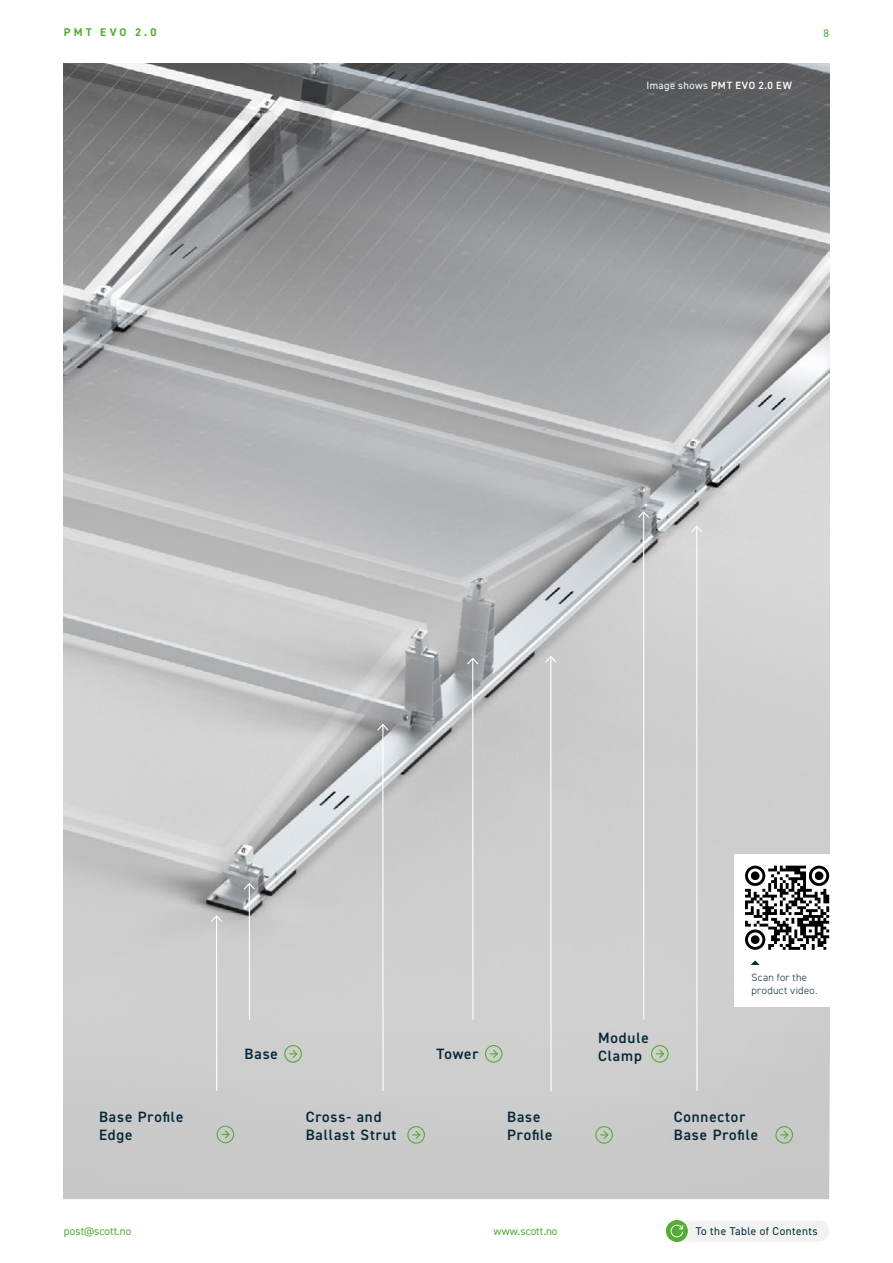
<style>
.page{position:relative;width:893px;height:1263px;background:#fff}
.page>*{position:absolute;margin:0;border:0;box-sizing:border-box;transform-origin:0 0}
.t1{font:600 15px/18px "DIN2014";letter-spacing:.06em;color:#042736}
.t2{font:11.25px "DIN2014";color:#52ae32}
.t3{font:11.25px "DIN2014";letter-spacing:.04em;color:#042736}
.t4{font:700 11.25px "DIN2014";letter-spacing:.285em;color:#52ae32}
.t5{font:300 10.5px/13.5px "DIN2014";letter-spacing:.035em;color:#042736}
.t6{font:600 10.5px "DIN2014";letter-spacing:.065em;color:#fff}
.s1{font-weight:400}
</style>
<div class="page">
<img style="left:64px;top:64px;width:765px;height:1135px">
<svg style="left:666px;top:1220px;width:21px;height:21px"></svg>
<div style="left:666px;top:1220px;width:21px;height:21px;border:1px solid #52ae32;border-radius:50%"></div>
<svg style="left:671px;top:1220px;width:158px;height:21px"></svg>
<div style="left:734px;top:855px;width:106px;height:152px;background:#fff"></div>
<svg style="left:745px;top:866px;width:84px;height:84px"></svg>
<div style="left:751px;top:935px;width:8px;height:9px;background:#000;border-radius:4px"></div>
<svg style="left:751px;top:960px;width:9px;height:5px"></svg>
<hr style="left:696px;top:526px;width:1px;height:565px;background:#fff">
<svg style="left:690px;top:525px;width:14px;height:9px"></svg>
<hr style="left:550px;top:656px;width:2px;height:435px;background:#fff">
<svg style="left:544px;top:655px;width:14px;height:9px"></svg>
<hr style="left:643px;top:512px;width:1px;height:507px;background:#fff">
<svg style="left:637px;top:510px;width:13px;height:9px"></svg>
<hr style="left:472px;top:658px;width:1px;height:361px;background:#fff">
<svg style="left:466px;top:657px;width:14px;height:9px"></svg>
<hr style="left:382px;top:725px;width:2px;height:366px;background:#fff">
<svg style="left:376px;top:723px;width:14px;height:9px"></svg>
<hr style="left:249px;top:884px;width:1px;height:135px;background:#fff">
<svg style="left:243px;top:882px;width:13px;height:9px"></svg>
<hr style="left:216px;top:916px;width:1px;height:175px;background:#fff">
<svg style="left:210px;top:914px;width:13px;height:9px"></svg>
<div style="left:284px;top:1045px;width:18px;height:18px;border:1px solid #52ae32;border-radius:50%"></div>
<svg style="left:289px;top:1049px;width:9px;height:10px"></svg>
<div style="left:407px;top:1126px;width:18px;height:18px;border:1px solid #52ae32;border-radius:50%"></div>
<svg style="left:413px;top:1130px;width:8px;height:10px"></svg>
<div style="left:595px;top:1126px;width:18px;height:18px;border:1px solid #52ae32;border-radius:50%"></div>
<svg style="left:600px;top:1130px;width:9px;height:10px"></svg>
<div style="left:651px;top:1045px;width:18px;height:18px;border:1px solid #52ae32;border-radius:50%"></div>
<svg style="left:656px;top:1049px;width:9px;height:10px"></svg>
<div style="left:775px;top:1126px;width:18px;height:18px;border:1px solid #52ae32;border-radius:50%"></div>
<svg style="left:781px;top:1130px;width:8px;height:10px"></svg>
<div style="left:485px;top:1045px;width:17px;height:18px;border:1px solid #52ae32;border-radius:50%"></div>
<svg style="left:490px;top:1049px;width:9px;height:10px"></svg>
<div style="left:217px;top:1125px;width:17px;height:18px;border:1px solid #52ae32;border-radius:50%"></div>
<svg style="left:222px;top:1129px;width:9px;height:10px"></svg>
<p class="t4" style="left:64px;top:25px;width:94px">PMT EVO 2.0</p>
<p class="t6" style="left:647px;top:78px;width:147px"><span class="s1">Image shows</span> PMT EVO 2.0 EW</p>
<p class="t2" style="left:824px;top:26px;width:7px">8</p>
<p class="t1" style="left:99px;top:1108px;width:86px">Base Profile<br>Edge</p>
<p class="t1" style="left:245px;top:1044px;width:35px">Base</p>
<p class="t1" style="left:436px;top:1044px;width:44px">Tower</p>
<p class="t1" style="left:306px;top:1108px;width:92px">Cross- and<br>Ballast Strut</p>
<p class="t1" style="left:507px;top:1108px;width:47px">Base<br>Profile</p>
<p class="t1" style="left:598px;top:1029px;width:52px">Module<br>Clamp</p>
<p class="t5" style="left:751px;top:970px;width:67px">Scan for the product video.</p>
<p class="t1" style="left:674px;top:1108px;width:86px">Connector<br>Base Profile</p>
<p class="t2" style="left:64px;top:1224px;width:69px">post@scott.no</p>
<p class="t2" style="left:494px;top:1224px;width:65px">www.scott.no</p>
<p class="t3" style="left:696px;top:1224px;width:124px">To the Table of Contents</p>
</div>
